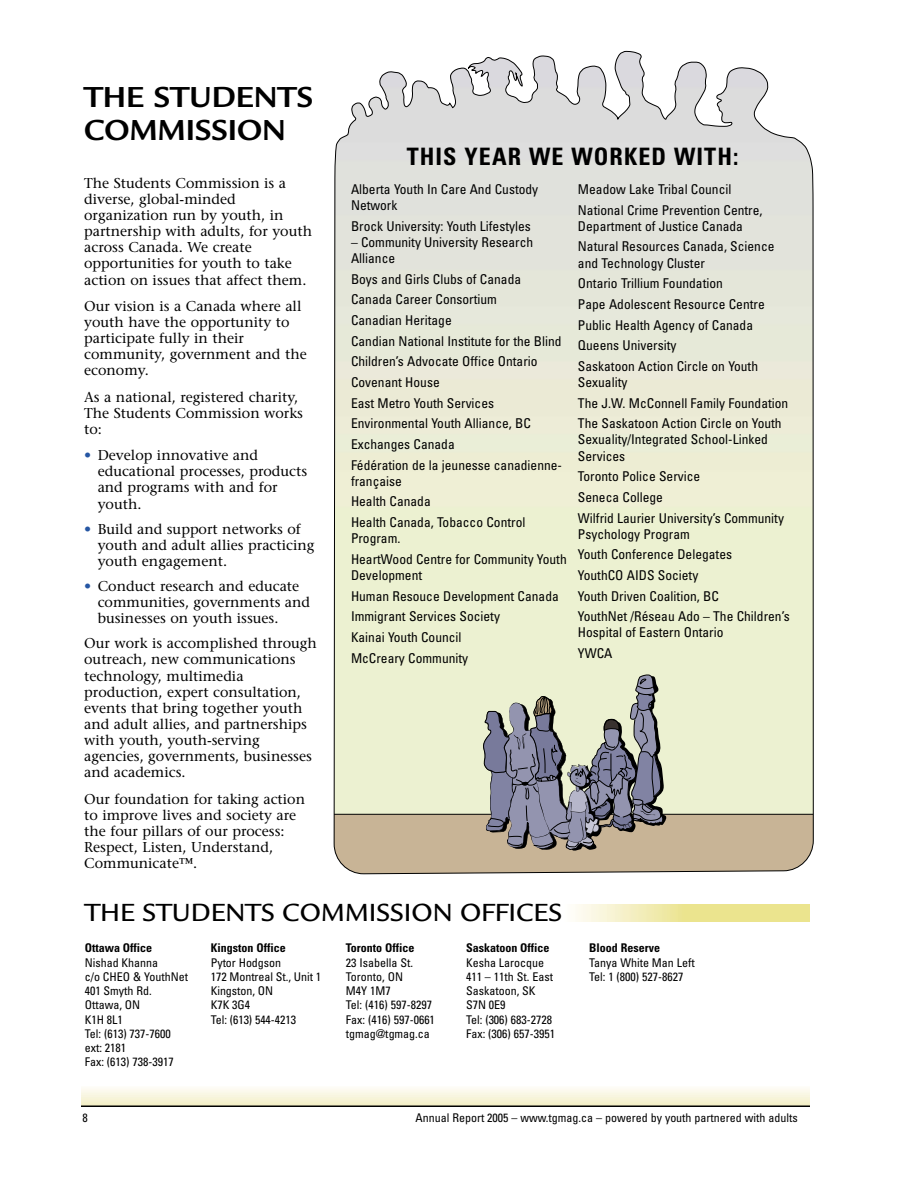
<style>
.page{position:relative;width:918px;height:1188px;background:#fff}
.page>*{position:absolute;margin:0;border:0;box-sizing:border-box;transform-origin:0 0}
.t1{font:700 31.5px/33px "Legacy Sans";color:#000}
.t2{font:500 27px "Legacy Sans";color:#000}
.t3{font:700 condensed 24px "Univers";letter-spacing:.045em;color:#000}
.t4{font:14.25px/16.2px "Stone Serif";color:#000}
.t5{font:condensed 13.5px/20.7px "Univers";color:#000}
.t6{font:condensed 12px/14.2px "Univers";color:#000}
.t7{font:700 condensed 12px "Univers";color:#000}
.s1{color:#2556a3}
</style>
<div class="page">
<hr style="left:81px;top:1105px;width:729px;height:1px;background:#f1ebb1">
<hr style="left:81px;top:1103px;width:729px;height:2px;background:#f2edb6">
<hr style="left:81px;top:1102px;width:729px;height:1px;background:#f4eebd">
<hr style="left:81px;top:1100px;width:729px;height:2px;background:#f3eec1">
<hr style="left:81px;top:1100px;width:729px;height:1px;background:#f6efc5">
<hr style="left:81px;top:1098px;width:729px;height:2px;background:#f6f0c8">
<hr style="left:81px;top:1098px;width:729px;height:1px;background:#f6f1cd">
<hr style="left:81px;top:1096px;width:729px;height:2px;background:#f6f2d1">
<hr style="left:81px;top:1096px;width:729px;height:1px;background:#f8f4d5">
<hr style="left:81px;top:1095px;width:729px;height:1px;background:#f8f4d7">
<hr style="left:81px;top:1093px;width:729px;height:2px;background:#f9f6dd">
<hr style="left:81px;top:1091px;width:729px;height:2px;background:#faf7e4">
<hr style="left:81px;top:1091px;width:729px;height:1px;background:#fcf9e8">
<hr style="left:81px;top:1089px;width:729px;height:2px;background:#fcf9ec">
<hr style="left:81px;top:1088px;width:729px;height:1px;background:#fdfbf2">
<hr style="left:81px;top:1086px;width:729px;height:2px;background:#fefdf6">
<hr style="left:81px;top:1086px;width:729px;height:1px;background:#fefdfa">
<svg style="left:333px;top:50px;width:481px;height:825px;background:#e6e8d7"></svg>
<svg style="left:334px;top:673px;width:479px;height:201px;background:#c7c5b1"></svg>
<div style="left:684px;top:904px;width:126px;height:17px;background:#ebe48e"></div>
<svg style="left:575px;top:904px;width:109px;height:17px;background:#f4efc3"></svg>
<hr style="left:81px;top:1106px;width:729px;height:1px;background:#000">
<h1 class="t1" style="left:84px;top:84px;width:230px">THE STUDENTS<br>COMMISSION</h1>
<p class="t4" style="left:84px;top:176px;width:229px">The Students Commission is a diverse, global-minded organization run by youth, in partnership with adults, for youth across Canada. We create opportunities for youth to take action on issues that affect them.</p>
<p class="t4" style="left:84px;top:299px;width:224px">Our vision is a Canada where all youth have the opportunity to participate fully in their community, government and the economy.</p>
<p class="t4" style="left:84px;top:390px;width:220px">As a national, registered charity,<br>The Students Commission works to:</p>
<p class="t4" style="left:98px;top:449px;width:211px;text-indent:-14px"><span class="s1">•</span> Develop innovative and educational processes, products and programs with and for youth.</p>
<p class="t4" style="left:98px;top:522px;width:218px;text-indent:-14px"><span class="s1">•</span> Build and support networks of youth and adult allies practicing youth engagement.</p>
<p class="t4" style="left:98px;top:579px;width:214px;text-indent:-14px"><span class="s1">•</span> Conduct research and educate communities, governments and businesses on youth issues.</p>
<p class="t4" style="left:84px;top:637px;width:234px">Our work is accomplished through outreach, new communications technology, multimedia production, expert consultation, events that bring together youth and adult allies, and partnerships with youth, youth-serving agencies, governments, businesses and academics.</p>
<p class="t4" style="left:84px;top:792px;width:222px">Our foundation for taking action to improve lives and society are the four pillars of our process:<br>Respect, Listen, Understand,<br>Communicate™.</p>
<h2 class="t2" style="left:85px;top:902px;width:479px">THE STUDENTS COMMISSION OFFICES</h2>
<p class="t7" style="left:85px;top:944px;width:69px">Ottawa Office</p>
<p class="t6" style="left:85px;top:956px;width:105px">Nishad Khanna<br>c/o CHEO &amp; YouthNet<br>401 Smyth Rd.<br>Ottawa, ON<br>K1H 8L1<br>Tel: (613) 737-7600 ext: 2181<br>Fax: (613) 738-3917</p>
<h3 class="t3" style="left:407px;top:147px;width:333px">THIS YEAR WE WORKED WITH:</h3>
<p class="t5" style="left:578px;top:180px;width:186px">Meadow Lake Tribal Council<br>National Crime Prevention Centre,</p>
<p class="t5" style="left:578px;top:217px;width:198px">Department of Justice Canada<br>Natural Resources Canada, Science</p>
<p class="t5" style="left:578px;top:254px;width:188px">and Technology Cluster<br>Ontario Trillium Foundation<br>Pape Adolescent Resource Centre<br>Public Health Agency of Canada<br>Queens University<br>Saskatoon Action Circle on Youth</p>
<p class="t5" style="left:578px;top:373px;width:212px">Sexuality<br>The J.W. McConnell Family Foundation<br>The Saskatoon Action Circle on Youth</p>
<p class="t5" style="left:578px;top:433px;width:191px;line-height:16px">Sexuality/Integrated School-Linked<br>Services</p>
<p class="t5" style="left:578px;top:467px;width:208px">Toronto Police Service<br>Seneca College<br>Wilfrid Laurier University’s Community</p>
<p class="t5" style="left:578px;top:525px;width:213px">Psychology Program<br>Youth Conference Delegates<br>YouthCO AIDS Society<br>Youth Driven Coalition, BC<br>YouthNet /Réseau Ado – The Children’s</p>
<p class="t5" style="left:578px;top:624px;width:147px">Hospital of Eastern Ontario<br>YWCA</p>
<p class="t5" style="left:351px;top:182px;width:189px;line-height:16.2px">Alberta Youth In Care And Custody<br>Network</p>
<p class="t5" style="left:351px;top:217px;width:181px">Brock University: Youth Lifestyles</p>
<p class="t5" style="left:351px;top:235px;width:184px;line-height:16px">– Community University Research<br>Alliance</p>
<p class="t5" style="left:351px;top:270px;width:213px">Boys and Girls Clubs of Canada<br>Canada Career Consortium<br>Canadian Heritage<br>Candian National Institute for the Blind<br>Children’s Advocate Office Ontario<br>Covenant House<br>East Metro Youth Services<br>Environmental Youth Alliance, BC<br>Exchanges Canada<br>Fédération de la jeunesse canadienne-</p>
<p class="t5" style="left:351px;top:472px;width:176px">française<br>Health Canada<br>Health Canada, Tobacco Control</p>
<p class="t5" style="left:351px;top:529px;width:217px">Program.<br>HeartWood Centre for Community Youth</p>
<p class="t5" style="left:351px;top:566px;width:209px">Development<br>Human Resouce Development Canada<br>Immigrant Services Society<br>Kainai Youth Council<br>McCreary Community</p>
<p class="t7" style="left:211px;top:944px;width:76px">Kingston Office</p>
<p class="t6" style="left:211px;top:956px;width:112px">Pytor Hodgson<br>172 Montreal St., Unit 1<br>Kingston, ON<br>K7K 3G4<br>Tel: (613) 544-4213</p>
<p class="t7" style="left:346px;top:944px;width:70px">Toronto Office</p>
<p class="t6" style="left:346px;top:956px;width:91px">23 Isabella St.<br>Toronto, ON<br>M4Y 1M7<br>Tel: (416) 597-8297<br>Fax: (416) 597-0661 tgmag@tgmag.ca</p>
<p class="t7" style="left:466px;top:944px;width:85px">Saskatoon Office</p>
<p class="t6" style="left:466px;top:956px;width:91px">Kesha Larocque<br>411 – 11th St. East<br>Saskatoon, SK<br>S7N 0E9<br>Tel: (306) 683-2728<br>Fax: (306) 657-3951</p>
<p class="t7" style="left:589px;top:944px;width:72px">Blood Reserve</p>
<p class="t6" style="left:589px;top:956px;width:107px">Tanya White Man Left<br>Tel: 1 (800) 527-8627</p>
<p class="t6" style="left:82px;top:1112px;width:7px">8</p>
<p class="t6" style="left:415px;top:1112px;width:384px">Annual Report 2005 – www.tgmag.ca – powered by youth partnered with adults</p>
</div>
